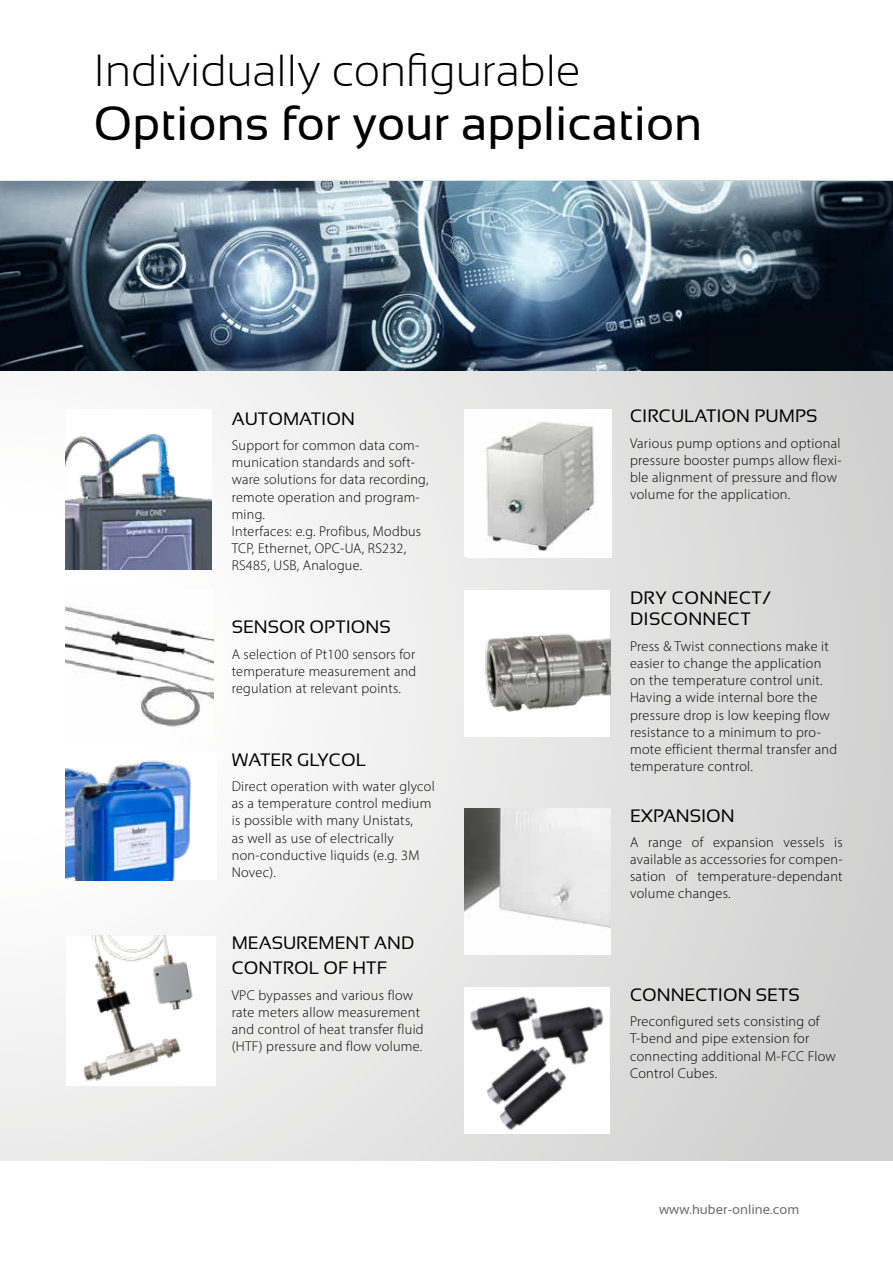
<style>
.page{position:relative;width:893px;height:1263px;background:#fff}
.page>*{position:absolute;margin:0;border:0;box-sizing:border-box;transform-origin:0 0}
.t1{font:48px "Sansation";color:#000}
.t2{font:300 45px "Sansation";color:#000}
.t3{font:18px/25.2px "Sansation";color:#000}
.t4{font:18px/21.6px "Sansation";letter-spacing:.02em;color:#000}
.t5{font:300 14.25px/17.1px "Myriad Pro";letter-spacing:.02em;color:#000}
.t6{font:13.5px "Sansation";color:#706f6f}
</style>
<div class="page">
<div style="left:0;top:181px;width:893px;height:980px;background:linear-gradient(to right,#fdfdfd,#d2d2d2)"></div>
<svg style="left:0;top:181px;width:893px;height:190px;background:#506373"></svg>
<div style="left:66px;top:936px;width:150px;height:149px;background:#fff"></div>
<img style="left:83px;top:936px;width:110px;height:145px">
<img style="left:66px;top:409px;width:146px;height:161px">
<div style="left:464px;top:591px;width:146px;height:146px;background:#fff"></div>
<img style="left:485px;top:633px;width:125px;height:79px">
<div style="left:464px;top:409px;width:148px;height:148px;background:#fff"></div>
<img style="left:484px;top:422px;width:111px;height:130px">
<img style="left:66px;top:589px;width:148px;height:148px">
<img style="left:464px;top:808px;width:146px;height:146px">
<div style="left:66px;top:752px;width:150px;height:128px;background:#fff"></div>
<img style="left:66px;top:760px;width:125px;height:120px">
<img style="left:464px;top:988px;width:146px;height:144px">
<h2 class="t2" style="left:94px;top:46px;width:489px">Individually configurable</h2>
<h1 class="t1" style="left:94px;top:97px;width:610px">Options for your application</h1>
<p class="t3" style="left:232px;top:406px;width:125px">AUTOMATION</p>
<p class="t5" style="left:232px;top:437px;width:198px">Support for common data com&shy;munication standards and soft&shy;ware solutions for data recording, remote operation and program&shy;ming.<br>Interfaces: e.g. Profibus, Modbus<br>TCP, Ethernet, OPC-UA, RS232,<br>RS485, USB, Analogue.</p>
<p class="t3" style="left:232px;top:614px;width:160px">SENSOR OPTIONS</p>
<p class="t5" style="left:232px;top:645px;width:186px;text-align:justify">A selection of Pt100 sensors for temperature measurement and regulation at relevant points.</p>
<p class="t3" style="left:232px;top:747px;width:136px">WATER GLYCOL</p>
<p class="t5" style="left:232px;top:778px;width:204px">Direct operation with water glycol as a temperature control medium is possible with many Unistats,<br>as well as use of electrically non-conductive liquids (e.g. 3M<br>Novec).</p>
<p class="t3" style="left:232px;top:930px;width:184px">MEASUREMENT AND<br>CONTROL OF HTF</p>
<p class="t5" style="left:232px;top:986px;width:193px">VPC bypasses and various flow rate meters allow measurement and control of heat transfer fluid (HTF) pressure and flow volume.</p>
<p class="t3" style="left:630px;top:404px;width:189px">CIRCULATION PUMPS</p>
<p class="t5" style="left:630px;top:435px;width:213px">Various pump options and optional pressure booster pumps allow flexi&shy;ble alignment of pressure and flow volume for the application.</p>
<p class="t4" style="left:630px;top:587px;width:142px">DRY CONNECT/<br>DISCONNECT</p>
<p class="t5" style="left:630px;top:638px;width:209px">Press &amp; Twist connections make it easier to change the application on the temperature control unit.<br>Having a wide internal bore the pressure drop is low keeping flow resistance to a minimum to pro&shy;mote efficient thermal transfer and temperature control.</p>
<p class="t3" style="left:630px;top:803px;width:106px">EXPANSION</p>
<p class="t5" style="left:630px;top:834px;width:214px;text-align:justify">A range of expansion vessels is available as accessories for compen&shy;sation of temperature-dependant volume changes.</p>
<p class="t3" style="left:630px;top:982px;width:171px">CONNECTION SETS</p>
<p class="t5" style="left:630px;top:1013px;width:207px">Preconfigured sets consisting of<br>T-bend and pipe extension for connecting additional M-FCC Flow<br>Control Cubes.</p>
<p class="t6" style="left:659px;top:1202px;width:142px">www.huber-online.com</p>
</div>
